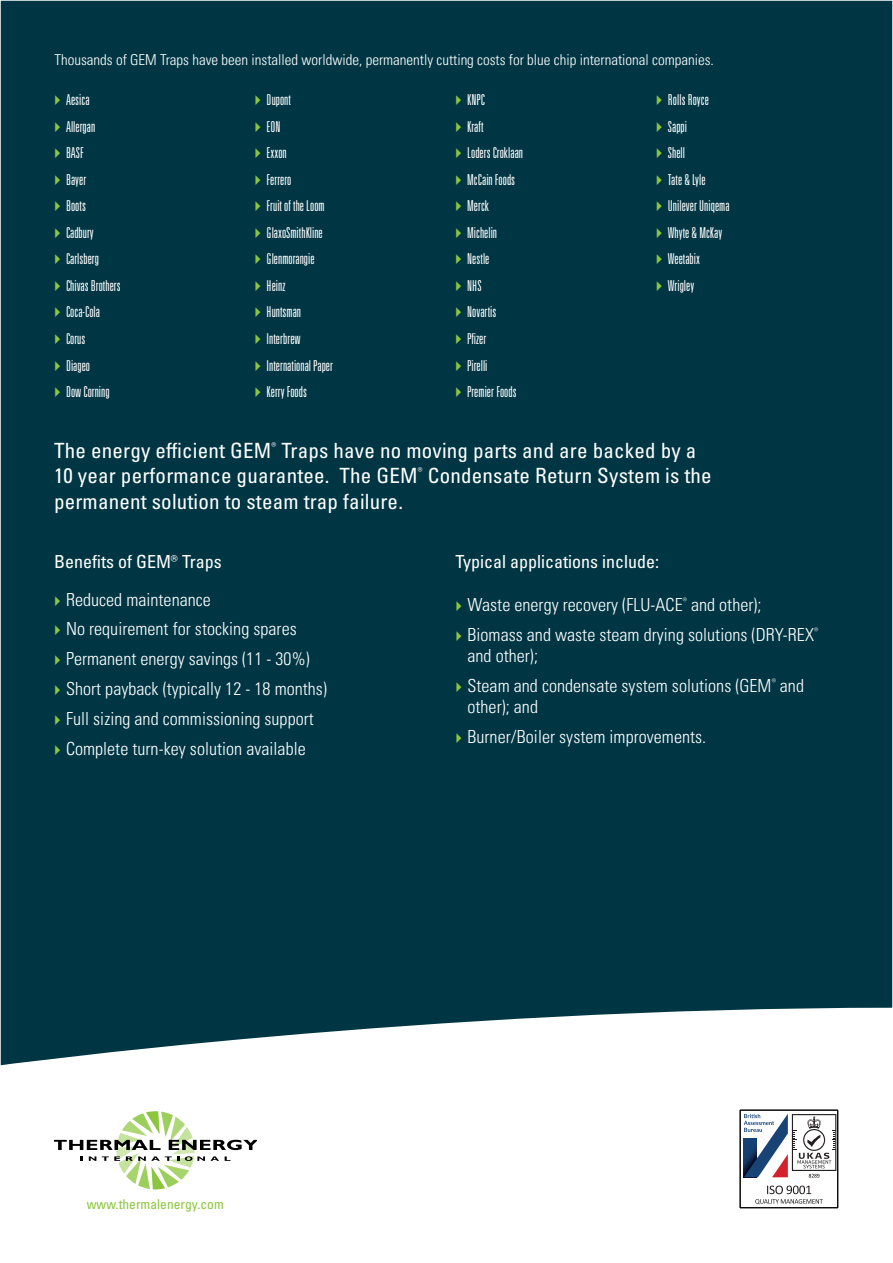
<style>
.page{position:relative;width:893px;height:1263px;background:#fff}
.page>*{position:absolute;margin:0;border:0;box-sizing:border-box;transform-origin:0 0}
.t1{font:condensed 21px/25.2px "Univers LT Pro";letter-spacing:.01em;color:#fff}
.t2{font:300 condensed 18px/21px "Univers LT Pro";letter-spacing:.005em;color:#fff}
.Subheads{font:condensed 18px "Univers LT Pro";color:#fff}
.t3{font:15px "Univers LT Pro Light Ult Cond";letter-spacing:.005em;color:#fff}
.Body_Back{font:300 condensed 15px "Univers LT Pro";color:#fff}
.t4{font:15px "Univers LT Pro Light Ult Cond";letter-spacing:-.015em;color:#fff}
.t5{font:condensed 13.5px "Univers LT Pro";letter-spacing:.005em;color:#8bc63e}
</style>
<div class="page">
<div style="left:1px;top:1px;width:891px;height:1064px;background:#003644"></div>
<svg style="left:54px;top:1111px;width:203px;height:78px"></svg>
<div style="left:740px;top:1110px;width:98px;height:98px;border:1px solid #000"></div>
<svg style="left:741px;top:1111px;width:49px;height:69px"></svg>
<svg style="left:744px;top:1114px;width:92px;height:63px"></svg>
<svg style="left:755px;top:1185px;width:68px;height:19px"></svg>
<svg style="left:55px;top:95px;width:5px;height:10px"></svg>
<svg style="left:55px;top:122px;width:5px;height:10px"></svg>
<svg style="left:55px;top:148px;width:5px;height:10px"></svg>
<svg style="left:55px;top:175px;width:5px;height:10px"></svg>
<svg style="left:55px;top:201px;width:5px;height:10px"></svg>
<svg style="left:55px;top:228px;width:5px;height:10px"></svg>
<svg style="left:55px;top:254px;width:5px;height:10px"></svg>
<svg style="left:55px;top:281px;width:5px;height:10px"></svg>
<svg style="left:55px;top:307px;width:5px;height:10px"></svg>
<svg style="left:55px;top:334px;width:5px;height:10px"></svg>
<svg style="left:55px;top:361px;width:5px;height:9px"></svg>
<svg style="left:55px;top:387px;width:5px;height:10px"></svg>
<svg style="left:256px;top:95px;width:5px;height:10px"></svg>
<svg style="left:256px;top:122px;width:5px;height:10px"></svg>
<svg style="left:256px;top:148px;width:5px;height:10px"></svg>
<svg style="left:256px;top:175px;width:5px;height:10px"></svg>
<svg style="left:256px;top:201px;width:5px;height:10px"></svg>
<svg style="left:256px;top:228px;width:5px;height:10px"></svg>
<svg style="left:256px;top:254px;width:5px;height:10px"></svg>
<svg style="left:256px;top:281px;width:5px;height:10px"></svg>
<svg style="left:256px;top:307px;width:5px;height:10px"></svg>
<svg style="left:256px;top:334px;width:5px;height:10px"></svg>
<svg style="left:256px;top:361px;width:5px;height:9px"></svg>
<svg style="left:256px;top:387px;width:5px;height:10px"></svg>
<svg style="left:456px;top:95px;width:5px;height:10px"></svg>
<svg style="left:456px;top:122px;width:5px;height:10px"></svg>
<svg style="left:456px;top:148px;width:5px;height:10px"></svg>
<svg style="left:456px;top:175px;width:5px;height:10px"></svg>
<svg style="left:456px;top:201px;width:5px;height:10px"></svg>
<svg style="left:456px;top:228px;width:5px;height:10px"></svg>
<svg style="left:456px;top:254px;width:5px;height:10px"></svg>
<svg style="left:456px;top:281px;width:5px;height:10px"></svg>
<svg style="left:456px;top:307px;width:5px;height:10px"></svg>
<svg style="left:456px;top:334px;width:5px;height:10px"></svg>
<svg style="left:456px;top:361px;width:5px;height:9px"></svg>
<svg style="left:456px;top:387px;width:5px;height:10px"></svg>
<svg style="left:657px;top:95px;width:5px;height:10px"></svg>
<svg style="left:657px;top:122px;width:5px;height:10px"></svg>
<svg style="left:657px;top:148px;width:5px;height:10px"></svg>
<svg style="left:657px;top:175px;width:5px;height:10px"></svg>
<svg style="left:657px;top:201px;width:5px;height:10px"></svg>
<svg style="left:657px;top:228px;width:5px;height:10px"></svg>
<svg style="left:657px;top:254px;width:5px;height:10px"></svg>
<svg style="left:657px;top:281px;width:5px;height:10px"></svg>
<svg style="left:457px;top:601px;width:4px;height:10px"></svg>
<svg style="left:457px;top:631px;width:4px;height:10px"></svg>
<svg style="left:457px;top:682px;width:4px;height:10px"></svg>
<svg style="left:457px;top:733px;width:4px;height:10px"></svg>
<svg style="left:55px;top:596px;width:5px;height:9px"></svg>
<svg style="left:55px;top:625px;width:5px;height:10px"></svg>
<svg style="left:55px;top:655px;width:5px;height:10px"></svg>
<svg style="left:55px;top:685px;width:5px;height:10px"></svg>
<svg style="left:55px;top:715px;width:5px;height:10px"></svg>
<svg style="left:55px;top:745px;width:5px;height:10px"></svg>
<p class="Body_Back" style="left:54px;top:49px;width:661px">Thousands of GEM Traps have been installed worldwide, permanently cutting costs for blue chip international companies.</p>
<p class="t3" style="left:66px;top:91px;width:25px">Aesica</p>
<p class="t3" style="left:66px;top:118px;width:31px">Allergan</p>
<p class="t3" style="left:66px;top:144px;width:20px">BASF</p>
<p class="t3" style="left:66px;top:171px;width:22px">Bayer</p>
<p class="t3" style="left:66px;top:197px;width:21px">Boots</p>
<p class="t3" style="left:66px;top:224px;width:29px">Cadbury</p>
<p class="t3" style="left:66px;top:250px;width:34px">Carlsberg</p>
<p class="t3" style="left:66px;top:277px;width:56px">Chivas Brothers</p>
<p class="t3" style="left:66px;top:303px;width:35px">Coca-Cola</p>
<p class="t3" style="left:66px;top:330px;width:21px">Corus</p>
<p class="t3" style="left:66px;top:356px;width:26px">Diageo</p>
<p class="t3" style="left:66px;top:383px;width:45px">Dow Corning</p>
<p class="t3" style="left:267px;top:91px;width:26px">Dupont</p>
<p class="t3" style="left:267px;top:118px;width:15px">EON</p>
<p class="t3" style="left:267px;top:144px;width:22px">Exxon</p>
<p class="t4" style="left:267px;top:171px;width:26px">Ferrero</p>
<p class="t3" style="left:267px;top:197px;width:60px">Fruit of the Loom</p>
<p class="t3" style="left:267px;top:224px;width:58px">GlaxoSmithKline</p>
<p class="t3" style="left:267px;top:250px;width:49px">Glenmorangie</p>
<p class="t3" style="left:267px;top:277px;width:20px">Heinz</p>
<p class="t3" style="left:267px;top:303px;width:36px">Huntsman</p>
<p class="t3" style="left:267px;top:330px;width:36px">Interbrew</p>
<p class="t3" style="left:267px;top:356px;width:68px">International Paper</p>
<p class="t3" style="left:267px;top:383px;width:42px">Kerry Foods</p>
<p class="t3" style="left:467px;top:91px;width:19px">KNPC</p>
<p class="t3" style="left:467px;top:118px;width:18px">Kraft</p>
<p class="t3" style="left:467px;top:144px;width:57px">Loders Croklaan</p>
<p class="t3" style="left:467px;top:171px;width:49px">McCain Foods</p>
<p class="t3" style="left:467px;top:197px;width:23px">Merck</p>
<p class="t3" style="left:467px;top:224px;width:31px">Michelin</p>
<p class="t3" style="left:467px;top:250px;width:24px">Nestle</p>
<p class="t3" style="left:467px;top:277px;width:16px">NHS</p>
<p class="t3" style="left:467px;top:303px;width:31px">Novartis</p>
<p class="t3" style="left:467px;top:330px;width:21px">Pfizer</p>
<p class="t3" style="left:467px;top:356px;width:22px">Pirelli</p>
<p class="t3" style="left:467px;top:383px;width:51px">Premier Foods</p>
<p class="t3" style="left:668px;top:91px;width:43px">Rolls Royce</p>
<p class="t3" style="left:668px;top:118px;width:21px">Sappi</p>
<p class="t3" style="left:668px;top:144px;width:19px">Shell</p>
<p class="t3" style="left:668px;top:171px;width:39px">Tate &amp; Lyle</p>
<p class="t3" style="left:668px;top:197px;width:63px">Unilever Uniqema</p>
<p class="t3" style="left:668px;top:224px;width:56px">Whyte &amp; McKay</p>
<p class="t3" style="left:668px;top:250px;width:34px">Weetabix</p>
<p class="t3" style="left:668px;top:277px;width:28px">Wrigley</p>
<p class="t1" style="left:54px;top:437px;width:659px">The energy efficient GEM<sup>®</sup> Traps have no moving parts and are backed by a<br>10 year performance guarantee. The GEM<sup>®</sup> Condensate Return System is the permanent solution to steam trap failure.</p>
<p class="Subheads" style="left:54px;top:550px;width:169px">Benefits of GEM® Traps</p>
<p class="t2" style="left:66px;top:588px;width:146px">Reduced maintenance</p>
<p class="t2" style="left:66px;top:618px;width:232px">No requirement for stocking spares</p>
<p class="t2" style="left:66px;top:647px;width:245px">Permanent energy savings (11 - 30%)</p>
<p class="t2" style="left:66px;top:677px;width:262px">Short payback (typically 12 - 18 months)</p>
<p class="t2" style="left:66px;top:707px;width:249px">Full sizing and commissioning support</p>
<p class="t2" style="left:66px;top:737px;width:241px">Complete turn-key solution available</p>
<p class="Subheads" style="left:455px;top:550px;width:205px">Typical applications include:</p>
<p class="t2" style="left:467px;top:593px;width:296px">Waste energy recovery (FLU-ACE<sup>®</sup> and other);</p>
<p class="t2" style="left:467px;top:623px;width:352px">Biomass and waste steam drying solutions (DRY-REX<sup>® </sup>and other);</p>
<p class="t2" style="left:467px;top:674px;width:338px">Steam and condensate system solutions (GEM<sup>®</sup> and other); and</p>
<p class="t2" style="left:467px;top:725px;width:240px">Burner/Boiler system improvements.</p>
<p class="t5" style="left:87px;top:1195px;width:139px">www.thermalenergy.com</p>
</div>
